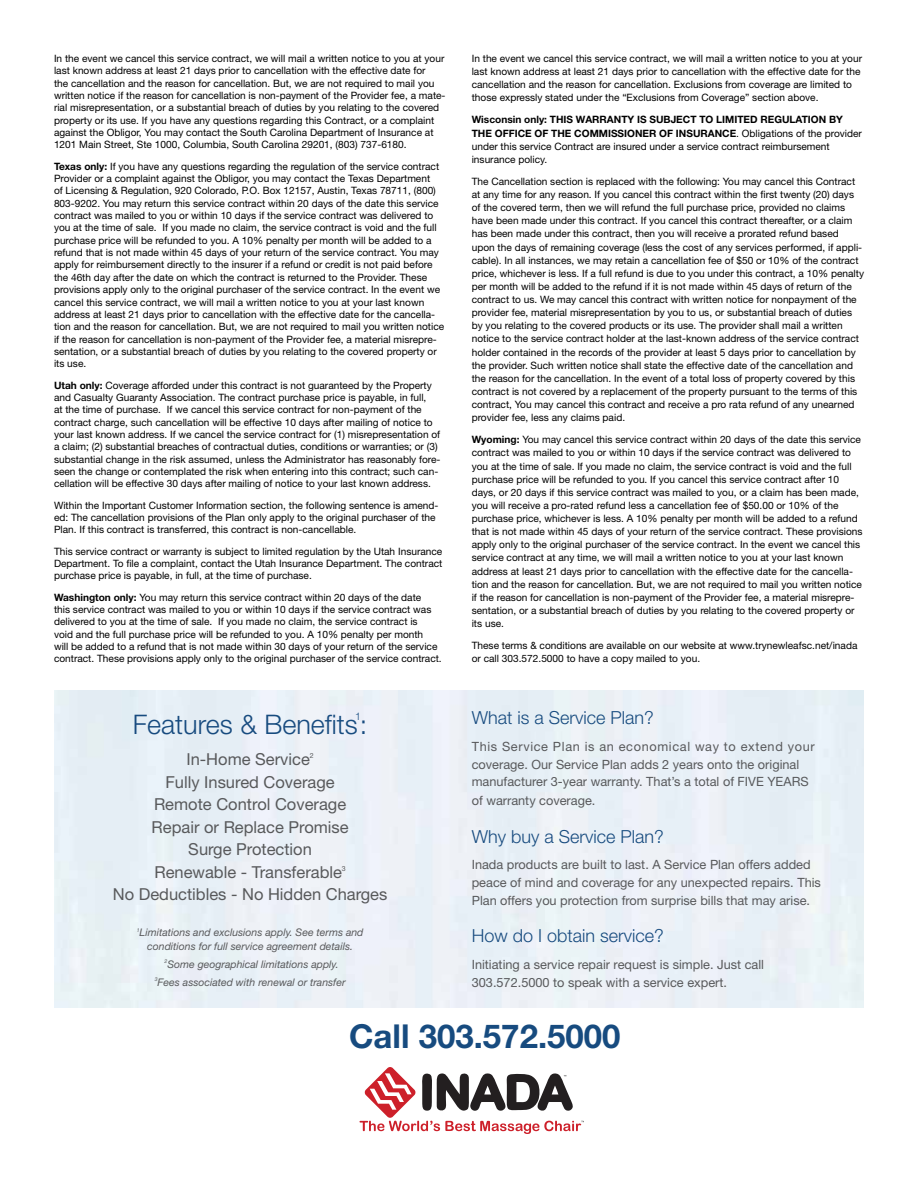
<style>
.page{position:relative;width:918px;height:1188px;background:#fff}
.page>*{position:absolute;margin:0;border:0;box-sizing:border-box;transform-origin:0 0}
.t1{font:700 33px "Helvetica Neue";color:#174b7f}
.t2{font:300 27px "Helvetica Neue";color:#174b7f}
.t3{font:300 18px "Helvetica Neue";color:#174b7f}
.t4{font:16.5px/22.5px "Helvetica Neue";color:#58595b;text-align:center}
.t5{font:12.75px/18px "Helvetica Neue";color:#58595b}
.t6{font:italic 10.5px/13.5px "Helvetica Neue";color:#58595b;text-align:center}
.t7{font:300 10.5px "Helvetica Neue";color:#174b7f}
.t8{font:10.2px/12.3px "Helvetica Neue";color:#000}
.t9{font:7.05px "Helvetica Neue";color:#58595b}
.s1{font-weight:700}
</style>
<div class="page">
<svg style="left:360px;top:1067px;width:224px;height:67px"></svg>
<p class="t8" style="left:54px;top:52px;width:393px">In the event we cancel this service contract, we will mail a written notice to you at your last known address at least 21 days prior to cancellation with the effective date for<br>the cancellation and the reason for cancellation. But, we are not required to mail you written notice if the reason for cancellation is non-payment of the Provider fee, a mate&shy;rial misrepresentation, or a substantial breach of duties by you relating to the covered property or its use. If you have any questions regarding this Contract, or a complaint against the Obligor, You may contact the South Carolina Department of Insurance at 1201 Main Street, Ste 1000, Columbia, South Carolina 29201, (803) 737-6180.</p>
<p class="t8" style="left:54px;top:160px;width:392px"><span class="s1">Texas only:</span> If you have any questions regarding the regulation of the service contract Provider or a complaint against the Obligor, you may contact the Texas Department<br>of Licensing &amp; Regulation, 920 Colorado, P.O. Box 12157, Austin, Texas 78711, (800)<br>803-9202. You may return this service contract within 20 days of the date this service contract was mailed to you or within 10 days if the service contract was delivered to you at the time of sale. If you made no claim, the service contract is void and the full purchase price will be refunded to you. A 10% penalty per month will be added to a refund that is not made within 45 days of your return of the service contract. You may apply for reimbursement directly to the insurer if a refund or credit is not paid before the 46th day after the date on which the contract is returned to the Provider. These provisions apply only to the original purchaser of the service contract. In the event we cancel this service contract, we will mail a written notice to you at your last known address at least 21 days prior to cancellation with the effective date for the cancella&shy;tion and the reason for cancellation. But, we are not required to mail you written notice if the reason for cancellation is non-payment of the Provider fee, a material misrepre&shy;sentation, or a substantial breach of duties by you relating to the covered property or its use.</p>
<p class="t8" style="left:54px;top:379px;width:388px"><span class="s1">Utah only:</span> Coverage afforded under this contract is not guaranteed by the Property and Casualty Guaranty Association. The contract purchase price is payable, in full,<br>at the time of purchase. If we cancel this service contract for non-payment of the contract charge, such cancellation will be effective 10 days after mailing of notice to your last known address. If we cancel the service contract for (1) misrepresentation of a claim; (2) substantial breaches of contractual duties, conditions or warranties; or (3) substantial change in the risk assumed, unless the Administrator has reasonably fore&shy;seen the change or contemplated the risk when entering into this contract; such can&shy;cellation will be effective 30 days after mailing of notice to your last known address.</p>
<p class="t8" style="left:54px;top:499px;width:386px">Within the Important Customer Information section, the following sentence is amend&shy;ed: The cancellation provisions of the Plan only apply to the original purchaser of the<br>Plan. If this contract is transferred, this contract is non-cancellable.</p>
<p class="t8" style="left:54px;top:545px;width:390px;text-align:justify">This service contract or warranty is subject to limited regulation by the Utah Insurance Department. To file a complaint, contact the Utah Insurance Department. The contract purchase price is payable, in full, at the time of purchase.</p>
<p class="t8" style="left:54px;top:591px;width:389px"><span class="s1">Washington only:</span> You may return this service contract within 20 days of the date<br>this service contract was mailed to you or within 10 days if the service contract was delivered to you at the time of sale. If you made no claim, the service contract is<br>void and the full purchase price will be refunded to you. A 10% penalty per month<br>will be added to a refund that is not made within 30 days of your return of the service contract. These provisions apply only to the original purchaser of the service contract.</p>
<p class="t8" style="left:472px;top:52px;width:392px;line-height:13px">In the event we cancel this service contract, we will mail a written notice to you at your last known address at least 21 days prior to cancellation with the effective date for the cancellation and the reason for cancellation. Exclusions from coverage are limited to those expressly stated under the “Exclusions from Coverage” section above.</p>
<p class="t8" style="left:472px;top:113px;width:392px;line-height:13px"><span class="s1">Wisconsin only: THIS WARRANTY IS SUBJECT TO LIMITED REGULATION BY THE OFFICE OF THE COMMISSIONER OF INSURANCE</span>. Obligations of the provider under this service Contract are insured under a service contract reimbursement insurance policy.</p>
<p class="t8" style="left:472px;top:175px;width:394px;line-height:13px">The Cancellation section is replaced with the following: You may cancel this Contract at any time for any reason. If you cancel this contract within the first twenty (20) days of the covered term, then we will refund the full purchase price, provided no claims have been made under this contract. If you cancel this contract thereafter, or a claim has been made under this contract, then you will receive a prorated refund based upon the days of remaining coverage (less the cost of any services performed, if appli&shy;cable). In all instances, we may retain a cancellation fee of $50 or 10% of the contract price, whichever is less. If a full refund is due to you under this contract, a 10% penalty per month will be added to the refund if it is not made within 45 days of return of the contract to us. We may cancel this contract with written notice for nonpayment of the provider fee, material misrepresentation by you to us, or substantial breach of duties by you relating to the covered products or its use. The provider shall mail a written notice to the service contract holder at the last-known address of the service contract holder contained in the records of the provider at least 5 days prior to cancellation by the provider. Such written notice shall state the effective date of the cancellation and the reason for the cancellation. In the event of a total loss of property covered by this contract is not covered by a replacement of the property pursuant to the terms of this contract, You may cancel this contract and receive a pro rata refund of any unearned provider fee, less any claims paid.</p>
<p class="t8" style="left:472px;top:433px;width:392px;line-height:13px"><span class="s1">Wyoming:</span> You may cancel this service contract within 20 days of the date this service contract was mailed to you or within 10 days if the service contract was delivered to you at the time of sale. If you made no claim, the service contract is void and the full purchase price will be refunded to you. If you cancel this service contract after 10 days, or 20 days if this service contract was mailed to you, or a claim has been made, you will receive a pro-rated refund less a cancellation fee of $50.00 or 10% of the purchase price, whichever is less. A 10% penalty per month will be added to a refund that is not made within 45 days of your return of the service contract. These provisions apply only to the original purchaser of the service contract. In the event we cancel this service contract at any time, we will mail a written notice to you at your last known address at least 21 days prior to cancellation with the effective date for the cancella&shy;tion and the reason for cancellation. But, we are not required to mail you written notice if the reason for cancellation is non-payment of the Provider fee, a material misrepre&shy;sentation, or a substantial breach of duties by you relating to the covered property or its use.</p>
<p class="t8" style="left:472px;top:639px;width:387px;line-height:13px">These terms &amp; conditions are available on our website at www.trynewleafsc.net/inada or call 303.572.5000 to have a copy mailed to you.</p>
<h3 class="t3" style="left:472px;top:707px;width:184px">What is a Service Plan?</h3>
<p class="t5" style="left:472px;top:737px;width:344px">This Service Plan is an economical way to extend your coverage. Our Service Plan adds 2 years onto the original manufacturer 3-year warranty. That’s a total of FIVE YEARS of warranty coverage.</p>
<h3 class="t3" style="left:472px;top:825px;width:194px">Why buy a Service Plan?</h3>
<p class="t5" style="left:472px;top:856px;width:351px">Inada products are built to last. A Service Plan offers added peace of mind and coverage for any unexpected repairs. This<br>Plan offers you protection from surprise bills that may arise.</p>
<h3 class="t3" style="left:472px;top:925px;width:194px">How do I obtain service?</h3>
<p class="t5" style="left:472px;top:956px;width:294px">Initiating a service repair request is simple. Just call<br>303.572.5000 to speak with a service expert.</p>
<p class="t7" style="left:355px;top:710px;width:7px">1</p>
<h2 class="t2" style="left:133px;top:708px;width:236px">Features &amp; Benefits:</h2>
<h3 class="t4" style="left:186px;top:748px;width:125px">In-Home Service</h3>
<p class="t9" style="left:310px;top:751px;width:5px">2</p>
<h3 class="t4" style="left:152px;top:770px;width:199px">Fully Insured Coverage<br>Remote Control Coverage<br>Repair or Replace Promise<br>Surge Protection<br>Renewable - Transferable</h3>
<p class="t9" style="left:342px;top:864px;width:5px">3</p>
<h3 class="t4" style="left:113px;top:883px;width:276px">No Deductibles - No Hidden Charges</h3>
<p class="t6" style="left:137px;top:926px;width:228px"><sup>1</sup>Limitations and exclusions apply. See terms and conditions for full service agreement details.</p>
<p class="t6" style="left:155px;top:955px;width:192px;line-height:18.1px"><sup>2</sup>Some geographical limitations apply.<br><sup>3</sup>Fees associated with renewal or transfer</p>
<h1 class="t1" style="left:349px;top:1016px;width:273px">Call 303.572.5000</h1>
</div>
